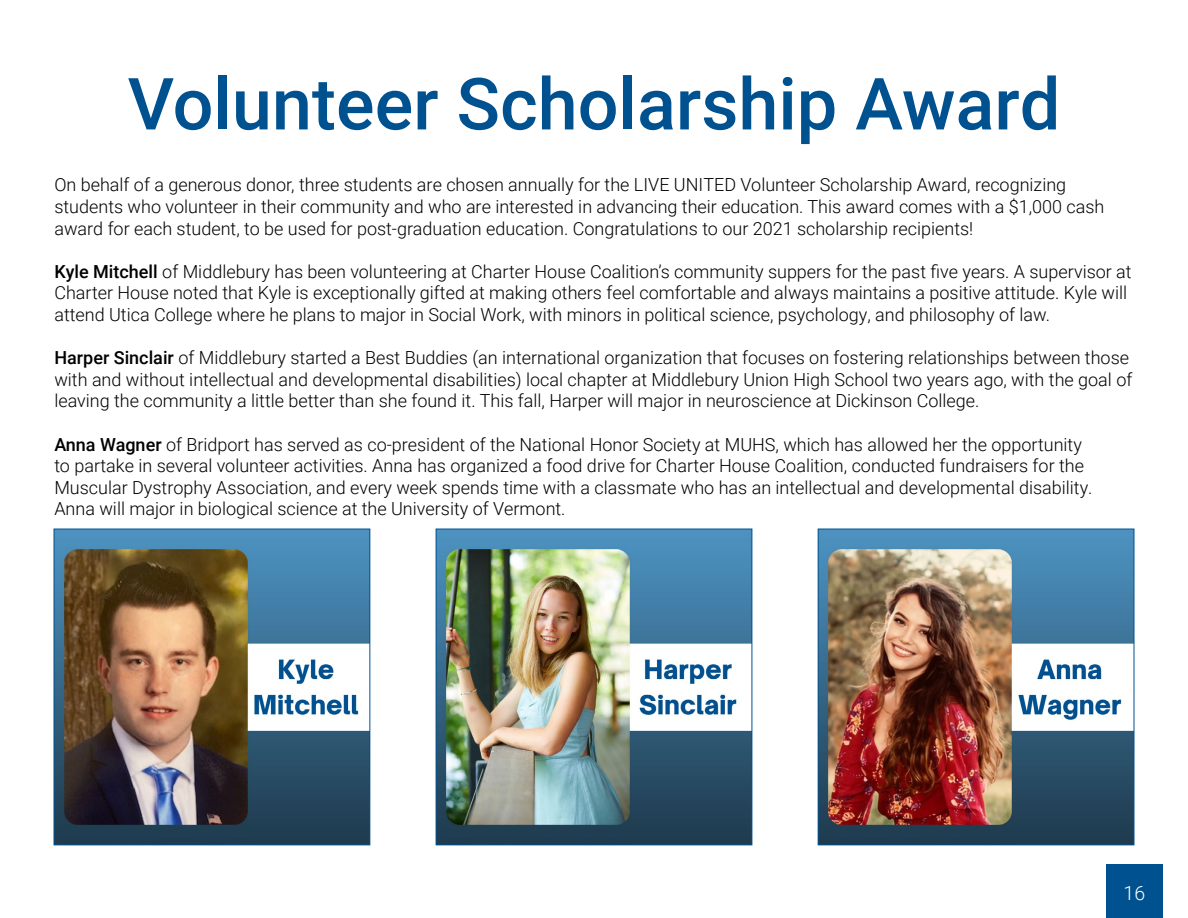
<style>
.page{position:relative;width:1188px;height:918px;background:#fff}
.page>*{position:absolute;margin:0;border:0;box-sizing:border-box;transform-origin:0 0}
.t1{font:500 72px "Roboto";color:#005190}
.t2{font:300 19.5px "Roboto";color:#fff}
.t3{font:300 18px/21.6px "Roboto";color:#000}
.s1{font-weight:500}
</style>
<div class="page">
<img style="left:56px;top:531px;width:312px;height:312px">
<div style="left:54px;top:529px;width:316px;height:316px;border:1px solid #005190"></div>
<img style="left:438px;top:531px;width:312px;height:312px">
<div style="left:436px;top:529px;width:316px;height:316px;border:1px solid #005190"></div>
<img style="left:820px;top:531px;width:312px;height:312px">
<div style="left:818px;top:529px;width:316px;height:316px;border:1px solid #005190"></div>
<div style="left:1106px;top:864px;width:57px;height:54px;background:#005190"></div>
<h1 class="t1" style="left:128px;top:53px;width:934px">Volunteer Scholarship Award</h1>
<p class="t3" style="left:54px;top:173px;width:1051px">On behalf of a generous donor, three students are chosen annually for the LIVE UNITED Volunteer Scholarship Award, recognizing students who volunteer in their community and who are interested in advancing their education. This award comes with a $1,000 cash award for each student, to be used for post-graduation education. Congratulations to our 2021 scholarship recipients!</p>
<p class="t3" style="left:54px;top:260px;width:1079px"><span class="s1">Kyle Mitchell</span> of Middlebury has been volunteering at Charter House Coalition’s community suppers for the past five years. A supervisor at<br>Charter House noted that Kyle is exceptionally gifted at making others feel comfortable and always maintains a positive attitude. Kyle will attend Utica College where he plans to major in Social Work, with minors in political science, psychology, and philosophy of law.</p>
<p class="t3" style="left:54px;top:346px;width:1080px"><span class="s1">Harper Sinclair</span> of Middlebury started a Best Buddies (an international organization that focuses on fostering relationships between those with and without intellectual and developmental disabilities) local chapter at Middlebury Union High School two years ago, with the goal of leaving the community a little better than she found it. This fall, Harper will major in neuroscience at Dickinson College.</p>
<p class="t3" style="left:54px;top:433px;width:1040px"><span class="s1">Anna Wagner</span> of Bridport has served as co-president of the National Honor Society at MUHS, which has allowed her the opportunity to partake in several volunteer activities. Anna has organized a food drive for Charter House Coalition, conducted fundraisers for the Muscular Dystrophy Association, and every week spends time with a classmate who has an intellectual and developmental disability.<br>Anna will major in biological science at the University of Vermont.</p>
<p class="t2" style="left:1124px;top:880px;width:23px">16</p>
</div>
